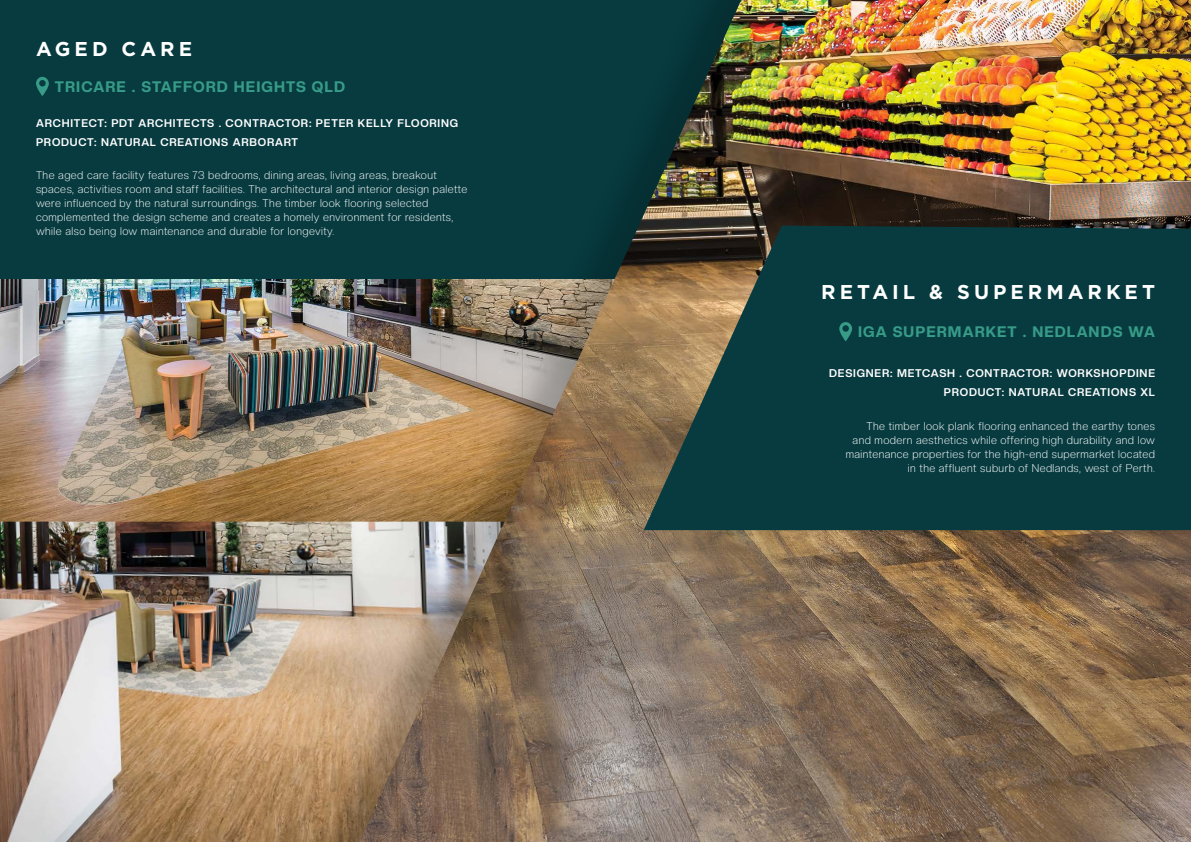
<style>
.page{position:relative;width:1191px;height:842px;background:#073b40}
.page>*{position:absolute;margin:0;border:0;box-sizing:border-box;transform-origin:0 0}
.t1{font:700 20px "Gotham";letter-spacing:.2em;color:#fff}
.t2{font:800 15px "Creato Display";letter-spacing:.075em;color:#379b87}
.t3{font:300 11px/14px "Creato Display";letter-spacing:.04em;color:#fff}
.t4{font:700 11px/18.8px "Creato Display";letter-spacing:.075em;color:#fff}
</style>
<div class="page">
<img style="left:0;top:279px;width:305px;height:243px">
<img style="left:0;top:522px;width:305px;height:320px">
<div style="left:305px;top:0;width:886px;height:842px;background:#000;opacity:.2"></div>
<img style="left:359px;top:0;width:832px;height:842px">
<svg style="left:36px;top:77px;width:13px;height:19px"></svg>
<svg style="left:643px;top:226px;width:548px;height:304px"></svg>
<svg style="left:839px;top:322px;width:13px;height:19px"></svg>
<h1 class="t1" style="left:36px;top:36px;width:158px">AGED CARE</h1>
<h2 class="t2" style="left:55px;top:78px;width:292px">TRICARE . STAFFORD HEIGHTS QLD</h2>
<p class="t4" style="left:36px;top:113px;width:423px">ARCHITECT: PDT ARCHITECTS . CONTRACTOR: PETER KELLY FLOORING<br>PRODUCT: NATURAL CREATIONS ARBORART</p>
<p class="t3" style="left:36px;top:168px;width:433px">The aged care facility features 73 bedrooms, dining areas, living areas, breakout spaces, activities room and staff facilities. The architectural and interior design palette were influenced by the natural surroundings. The timber look flooring selected complemented the design scheme and creates a homely environment for residents, while also being low maintenance and durable for longevity.</p>
<h1 class="t1" style="left:821px;top:279px;width:335px">RETAIL &amp; SUPERMARKET</h1>
<h2 class="t2" style="left:858px;top:323px;width:298px">IGA SUPERMARKET . NEDLANDS WA</h2>
<p class="t4" style="left:829px;top:363px;width:327px;line-height:19.7px;text-align:right">DESIGNER: METCASH . CONTRACTOR: WORKSHOPDINE<br>PRODUCT: NATURAL CREATIONS XL</p>
<p class="t3" style="left:845px;top:419px;width:311px;text-align:right">The timber look plank flooring enhanced the earthy tones and modern aesthetics while offering high durability and low maintenance properties for the high-end supermarket located in the affluent suburb of Nedlands, west of Perth.</p>
</div>
